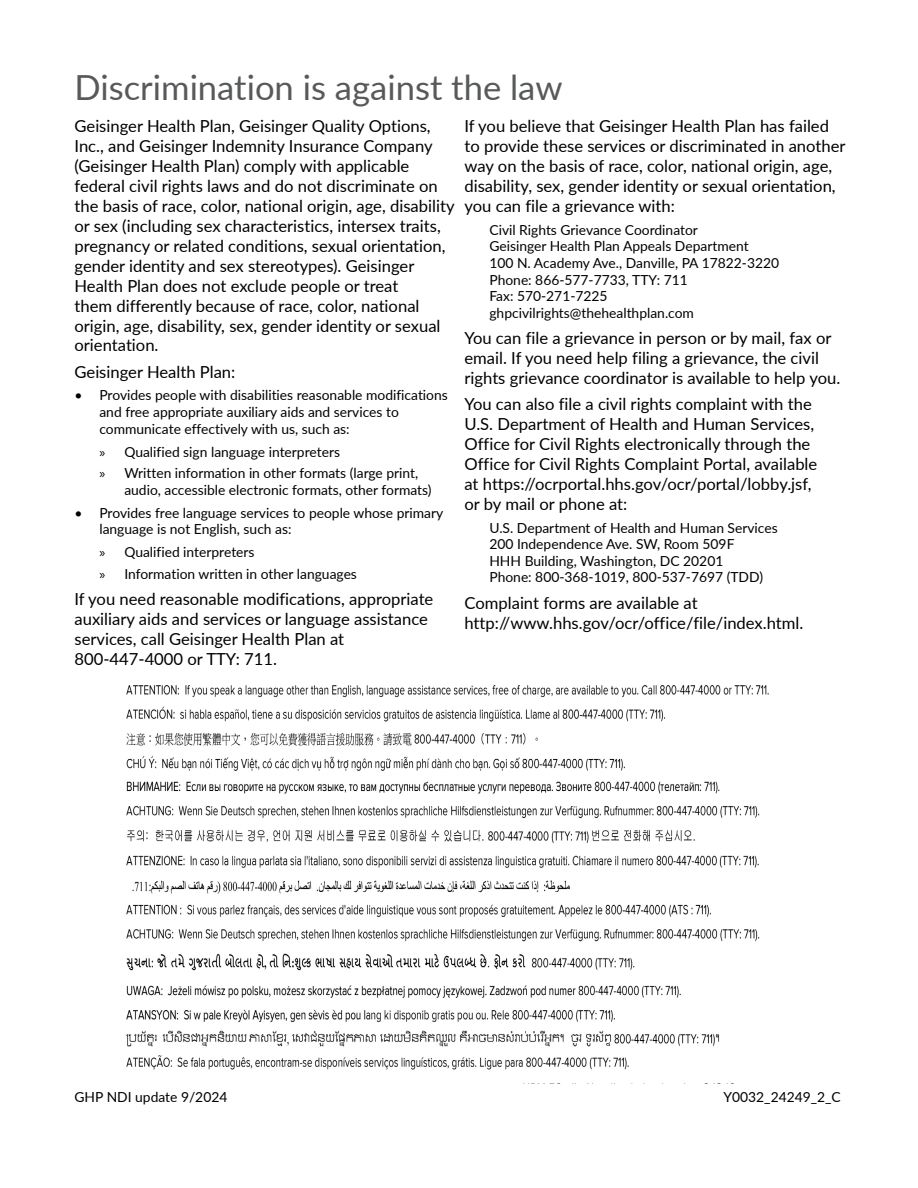
<style>
.page{position:relative;width:918px;height:1188px;background:#fff}
.page>*{position:absolute;margin:0;border:0;box-sizing:border-box;transform-origin:0 0}
.t1{font:34.65px "Lato";color:#58595b}
.t2{font:16.65px/20px "Lato";color:#000}
.t3{font:13.8px/16.6px "Lato";color:#000}
.s1{font-family:"Myriad Pro"}
</style>
<div class="page">
<img style="left:126px;top:685px;width:643px;height:385px">
<h1 class="t1" style="left:75px;top:62px;width:490px">Discrimination is against the law</h1>
<p class="t2" style="left:75px;top:115px;width:382px">Geisinger Health Plan, Geisinger Quality Options, Inc., and Geisinger Indemnity Insurance Company (Geisinger Health Plan) comply with applicable federal civil rights laws and do not discriminate on the basis of race, color, national origin, age, disability or sex (including sex characteristics, intersex traits, pregnancy or related conditions, sexual orientation, gender identity and sex stereotypes). Geisinger Health Plan does not exclude people or treat<br>them differently because of race, color, national origin, age, disability, sex, gender identity or sexual orientation.</p>
<p class="t2" style="left:75px;top:361px;width:162px">Geisinger Health Plan:</p>
<p class="t3" style="left:99px;top:387px;width:350px;text-indent:-25px">• Provides people with disabilities reasonable modifications and free appropriate auxiliary aids and services to communicate effectively with us, such as:</p>
<p class="t3" style="left:99px;top:440px;width:320px;line-height:21.6px"><span class="s1">»</span> Qualified sign language interpreters<br><span class="s1">»</span> Written information in other formats (large print,</p>
<p class="t3" style="left:124px;top:481px;width:309px">audio, accessible electronic formats, other formats)</p>
<p class="t3" style="left:99px;top:504px;width:345px;text-indent:-25px">• Provides free language services to people whose primary language is not English, such as:</p>
<p class="t3" style="left:99px;top:541px;width:259px;line-height:21.6px"><span class="s1">»</span> Qualified interpreters<br><span class="s1">»</span> Information written in other languages</p>
<p class="t2" style="left:75px;top:588px;width:360px">If you need reasonable modifications, appropriate auxiliary aids and services or language assistance services, call Geisinger Health Plan at 800-447-4000 or TTY: 711.</p>
<p class="t2" style="left:465px;top:115px;width:383px">If you believe that Geisinger Health Plan has failed to provide these services or discriminated in another way on the basis of race, color, national origin, age, disability, sex, gender identity or sexual orientation, you can file a grievance with:</p>
<p class="t3" style="left:489px;top:221px;width:291px">Civil Rights Grievance Coordinator<br>Geisinger Health Plan Appeals Department<br>100 N. Academy Ave., Danville, PA 17822-3220<br>Phone: 866-577-7733, TTY: 711<br>Fax: 570-271-7225 ghpcivilrights@thehealthplan.com</p>
<p class="t2" style="left:465px;top:327px;width:377px">You can file a grievance in person or by mail, fax or email. If you need help filing a grievance, the civil rights grievance coordinator is available to help you.</p>
<p class="t2" style="left:465px;top:393px;width:354px">You can also file a civil rights complaint with the U.S. Department of Health and Human Services, Office for Civil Rights electronically through the Office for Civil Rights Complaint Portal, available at https://ocrportal.hhs.gov/ocr/portal/lobby.jsf, or by mail or phone at:</p>
<p class="t3" style="left:489px;top:519px;width:290px">U.S. Department of Health and Human Services 200 Independence Ave. SW, Room 509F<br>HHH Building, Washington, DC 20201<br>Phone: 800-368-1019, 800-537-7697 (TDD)</p>
<p class="t2" style="left:465px;top:592px;width:340px">Complaint forms are available at http://www.hhs.gov/ocr/office/file/index.html.</p>
<p class="t3" style="left:75px;top:1088px;width:154px">GHP NDI update 9/2024</p>
<p class="t3" style="left:724px;top:1088px;width:119px">Y0032_24249_2_C</p>
</div>
